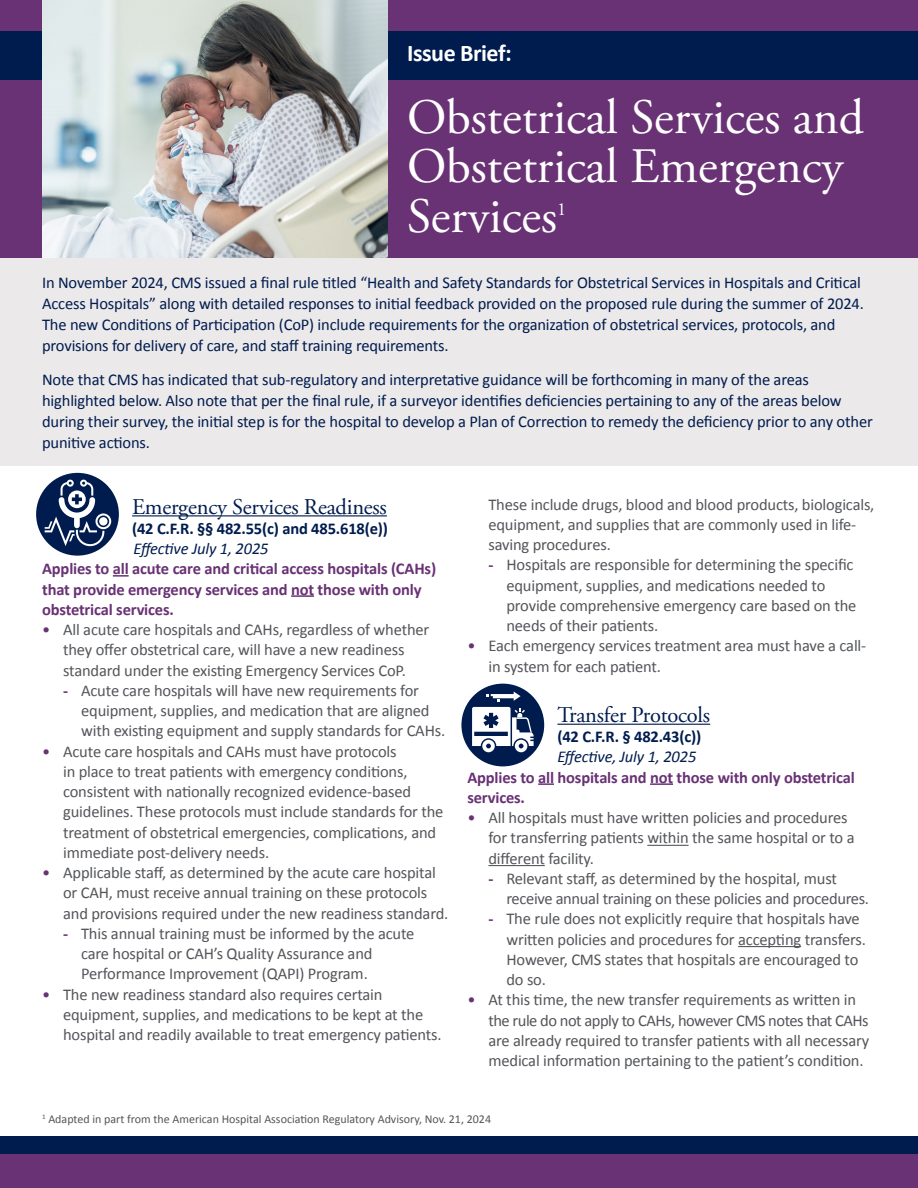
<style>
.page{position:relative;width:918px;height:1188px;background:#fff}
.page>*{position:absolute;margin:0;border:0;box-sizing:border-box;transform-origin:0 0}
.t1{font:49.5px/49.5px "Adobe Garamond Pro";color:#fff}
.t2{font:700 24px "Calibri";letter-spacing:-.02em;color:#fff}
.t3{font:22.5px "Adobe Garamond Pro";letter-spacing:-.01em;color:#001c4e}
.t4{font:18.3px "Adobe Garamond Pro";color:#fff}
.t5{font:16.5px/20.2px "Calibri";letter-spacing:-.01em;color:#54555a}
.t6{font:16.5px/21px "Calibri";letter-spacing:-.01em;color:#001c4e}
.t7{font:700 16.5px "Calibri";letter-spacing:-.01em;color:#693275}
.t8{font:700 16.5px "Calibri";letter-spacing:-.01em;color:#001c4e}
.t9{font:italic 16.5px "Calibri";letter-spacing:-.01em;color:#001c4e}
.t10{font:12px "Calibri";color:#54555a}
.s1{color:#693275}
.s2{font-weight:700;color:#693275}
</style>
<div class="page">
<div style="left:0;top:0;width:918px;height:323px;background:#693275"></div>
<div style="left:0;top:31px;width:918px;height:49px;background:#001c4e"></div>
<img style="left:42px;top:0;width:346px;height:259px">
<div style="left:0;top:259px;width:918px;height:207px;background:#ece9ea"></div>
<div style="left:0;top:1154px;width:918px;height:34px;background:#693275"></div>
<div style="left:0;top:1136px;width:918px;height:18px;background:#001c4e"></div>
<hr style="left:132px;top:515px;width:255px;height:1px;background:#001c4e">
<svg style="left:113px;top:575px;width:16px;height:2px"></svg>
<hr style="left:291px;top:595px;width:23px;height:2px;background:#693275">
<hr style="left:557px;top:724px;width:153px;height:1px;background:#001c4e">
<svg style="left:538px;top:783px;width:16px;height:2px"></svg>
<hr style="left:650px;top:783px;width:23px;height:2px;background:#693275">
<hr style="left:647px;top:845px;width:42px;height:1px;background:#54555a">
<hr style="left:488px;top:865px;width:57px;height:1px;background:#54555a">
<hr style="left:738px;top:946px;width:63px;height:1px;background:#54555a">
<div style="left:36px;top:473px;width:83px;height:83px;background:#001c4e;border-radius:50%"></div>
<div style="left:461px;top:684px;width:83px;height:82px;background:#001c4e;border-radius:50%"></div>
<svg style="left:472px;top:692px;width:62px;height:60px"></svg>
<svg style="left:45px;top:480px;width:66px;height:66px"></svg>
<p class="t2" style="left:407px;top:38px;width:106px">Issue Brief:</p>
<p class="t1" style="left:407px;top:94px;width:458px">Obstetrical Services and<br>Obstetrical Emergency<br>Services</p>
<p class="t4" style="left:557px;top:198px;width:11px">1</p>
<p class="t6" style="left:42px;top:272px;width:823px">In November 2024, CMS issued a final rule titled “Health and Safety Standards for Obstetrical Services in Hospitals and Critical Access Hospitals” along with detailed responses to initial feedback provided on the proposed rule during the summer of 2024.<br>The new Conditions of Participation (CoP) include requirements for the organization of obstetrical services, protocols, and provisions for delivery of care, and staff training requirements.</p>
<p class="t6" style="left:42px;top:369px;width:832px">Note that CMS has indicated that sub-regulatory and interpretative guidance will be forthcoming in many of the areas highlighted below. Also note that per the final rule, if a surveyor identifies deficiencies pertaining to any of the areas below during their survey, the initial step is for the hospital to develop a Plan of Correction to remedy the deficiency prior to any other punitive actions.</p>
<p class="t3" style="left:132px;top:493px;width:256px">Emergency Services Readiness</p>
<p class="t8" style="left:132px;top:518px;width:257px">(42 C.F.R. §§ 482.55(c) and 485.618(e))</p>
<p class="t9" style="left:134px;top:537px;width:137px">Effective July 1, 2025</p>
<p class="t7" style="left:42px;top:558px;width:396px">Applies to all acute care and critical access hospitals (CAHs)</p>
<p class="t7" style="left:42px;top:579px;width:381px">that provide emergency services and not those with only</p>
<p class="t7" style="left:42px;top:599px;width:133px">obstetrical services.</p>
<p class="t5" style="left:42px;top:620px;width:389px;text-align:center"><span class="s1">•</span> All acute care hospitals and CAHs, regardless of whether they offer obstetrical care, will have a new readiness standard under the existing Emergency Services CoP.</p>
<p class="t5" style="left:63px;top:680px;width:357px"><span class="s2">-</span> Acute care hospitals will have new requirements for</p>
<p class="t5" style="left:81px;top:701px;width:350px">equipment, supplies, and medication that are aligned</p>
<p class="t5" style="left:81px;top:721px;width:366px">with existing equipment and supply standards for CAHs.</p>
<p class="t5" style="left:63px;top:741px;width:382px;text-indent:-21px"><span class="s1">•</span> Acute care hospitals and CAHs must have protocols<br>in place to treat patients with emergency conditions, consistent with nationally recognized evidence-based guidelines. These protocols must include standards for the treatment of obstetrical emergencies, complications, and immediate post-delivery needs.</p>
<p class="t5" style="left:63px;top:863px;width:387px;text-indent:-21px"><span class="s1">•</span> Applicable staff, as determined by the acute care hospital or CAH, must receive annual training on these protocols and provisions required under the new readiness standard.</p>
<p class="t5" style="left:63px;top:923px;width:353px"><span class="s2">-</span> This annual training must be informed by the acute</p>
<p class="t5" style="left:81px;top:944px;width:293px">care hospital or CAH’s Quality Assurance and</p>
<p class="t5" style="left:81px;top:964px;width:288px">Performance Improvement (QAPI) Program.</p>
<p class="t5" style="left:63px;top:984px;width:380px;text-indent:-21px"><span class="s1">•</span> The new readiness standard also requires certain equipment, supplies, and medications to be kept at the hospital and readily available to treat emergency patients.</p>
<p class="t5" style="left:488px;top:494px;width:387px">These include drugs, blood and blood products, biologicals, equipment, and supplies that are commonly used in life&shy;saving procedures.</p>
<p class="t5" style="left:488px;top:555px;width:367px"><span class="s2">-</span> Hospitals are responsible for determining the specific</p>
<p class="t5" style="left:506px;top:575px;width:321px">equipment, supplies, and medications needed to</p>
<p class="t5" style="left:506px;top:595px;width:351px">provide comprehensive emergency care based on the</p>
<p class="t5" style="left:506px;top:616px;width:153px">needs of their patients.</p>
<p class="t5" style="left:488px;top:636px;width:379px;text-indent:-21px"><span class="s1">•</span> Each emergency services treatment area must have a call&shy;in system for each patient.</p>
<p class="t3" style="left:557px;top:701px;width:154px">Transfer Protocols</p>
<p class="t8" style="left:557px;top:726px;width:145px">(42 C.F.R. § 482.43(c))</p>
<p class="t9" style="left:557px;top:746px;width:140px">Effective, July 1, 2025</p>
<p class="t7" style="left:467px;top:767px;width:389px">Applies to all hospitals and not those with only obstetrical</p>
<p class="t7" style="left:467px;top:787px;width:59px">services.</p>
<p class="t5" style="left:488px;top:808px;width:368px;text-indent:-21px"><span class="s1">•</span> All hospitals must have written policies and procedures for transferring patients within the same hospital or to a different facility.</p>
<p class="t5" style="left:488px;top:868px;width:350px"><span class="s2">-</span> Relevant staff, as determined by the hospital, must</p>
<p class="t5" style="left:506px;top:889px;width:364px">receive annual training on these policies and procedures.</p>
<p class="t5" style="left:488px;top:909px;width:373px"><span class="s2">-</span> The rule does not explicitly require that hospitals have</p>
<p class="t5" style="left:506px;top:929px;width:361px">written policies and procedures for accepting transfers.</p>
<p class="t5" style="left:506px;top:949px;width:353px">However, CMS states that hospitals are encouraged to</p>
<p class="t5" style="left:506px;top:970px;width:41px">do so.</p>
<p class="t5" style="left:488px;top:990px;width:382px;text-indent:-21px"><span class="s1">•</span> At this time, the new transfer requirements as written in the rule do not apply to CAHs, however CMS notes that CAHs are already required to transfer patients with all necessary medical information pertaining to the patient’s condition.</p>
<p class="t10" style="left:42px;top:1112px;width:451px"><sup>1</sup> Adapted in part from the American Hospital Association Regulatory Advisory, Nov. 21, 2024</p>
</div>
